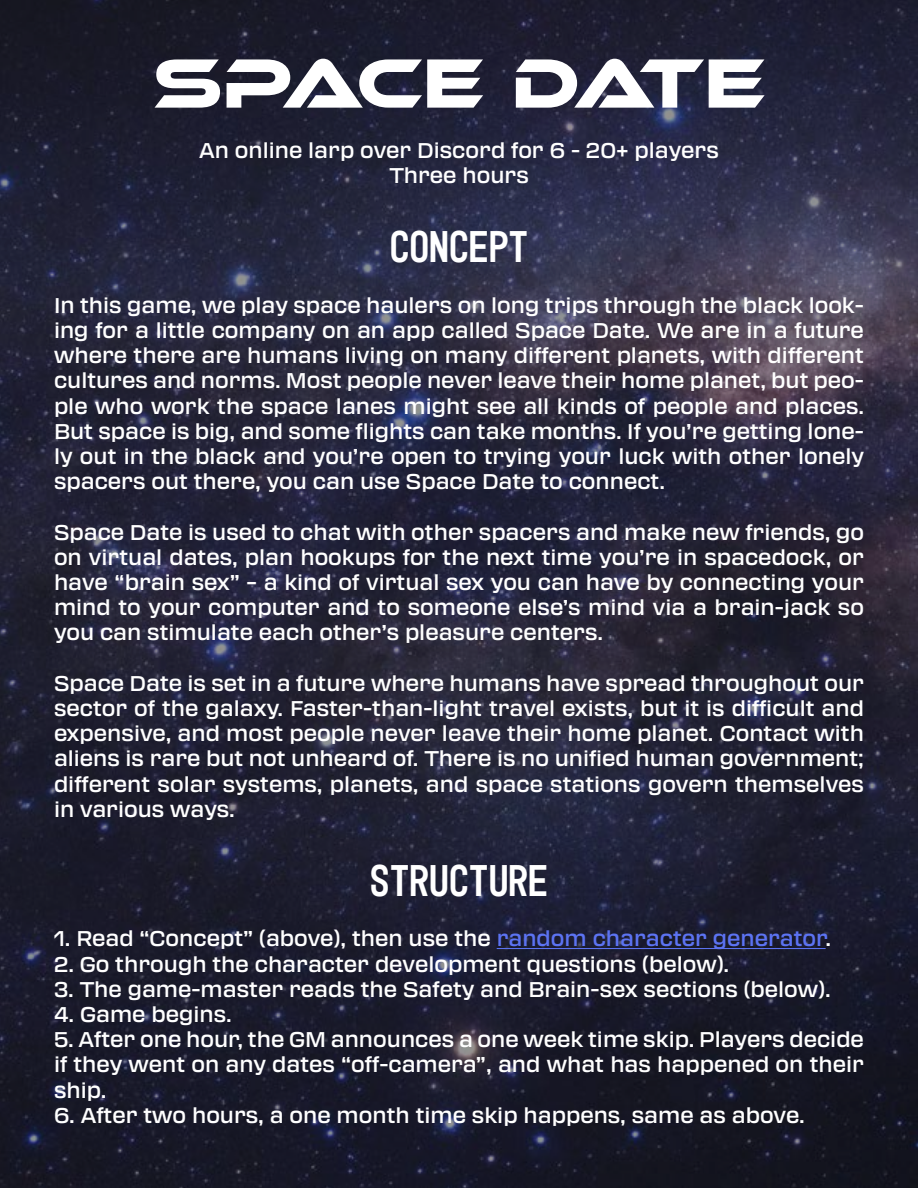
<style>
.page{position:relative;width:918px;height:1188px;background:#fff}
.page>*{position:absolute;margin:0;border:0;box-sizing:border-box;transform-origin:0 0}
.t1{font:72px "Ethnocentric Rg";letter-spacing:-.095em;color:#fff}
.t2{font:45px "Mono 45 Headline";color:#fff}
.t3{font:500 21px/25.2px "Transducer";color:#fff;text-align:justify}
.s1{color:#5c73f2}
</style>
<div class="page">
<img style="left:0;top:0;width:918px;height:1188px">
<hr style="left:497px;top:948px;width:329px;height:1px;background:#5c73f2">
<h1 class="t1" style="left:153px;top:40px;width:614px">SPACE DATE</h1>
<p class="t3" style="left:199px;top:137px;width:521px;text-align:center">An online larp over Discord for 6 - 20+ players<br>Three hours</p>
<h2 class="t2" style="left:390px;top:221px;width:140px">CONCEPT</h2>
<p class="t3" style="left:54px;top:292px;width:812px">In this game, we play space haulers on long trips through the black look&shy;ing for a little company on an app called Space Date. We are in a future where there are humans living on many different planets, with different cultures and norms. Most people never leave their home planet, but peo&shy;ple who work the space lanes might see all kinds of people and places.<br>But space is big, and some flights can take months. If you’re getting lone&shy;ly out in the black and you’re open to trying your luck with other lonely spacers out there, you can use Space Date to connect.</p>
<p class="t3" style="left:54px;top:519px;width:812px">Space Date is used to chat with other spacers and make new friends, go on virtual dates, plan hookups for the next time you’re in spacedock, or have “brain sex” – a kind of virtual sex you can have by connecting your mind to your computer and to someone else’s mind via a brain-jack so you can stimulate each other’s pleasure centers.</p>
<p class="t3" style="left:54px;top:670px;width:812px">Space Date is set in a future where humans have spread throughout our sector of the galaxy. Faster-than-light travel exists, but it is difficult and expensive, and most people never leave their home planet. Contact with aliens is rare but not unheard of. There is no unified human government; different solar systems, planets, and space stations govern themselves in various ways.</p>
<h2 class="t2" style="left:370px;top:854px;width:180px">STRUCTURE</h2>
<p class="t3" style="left:54px;top:925px;width:779px">1. Read “Concept” (above), then use the <span class="s1">random character generator</span>.</p>
<p class="t3" style="left:54px;top:951px;width:677px">2. Go through the character development questions (below).</p>
<p class="t3" style="left:54px;top:976px;width:778px">3. The game-master reads the Safety and Brain-sex sections (below).</p>
<p class="t3" style="left:54px;top:1001px;width:179px">4. Game begins.</p>
<p class="t3" style="left:54px;top:1026px;width:812px">5. After one hour, the GM announces a one week time skip. Players decide if they went on any dates “off-camera”, and what has happened on their ship.</p>
<p class="t3" style="left:54px;top:1102px;width:752px">6. After two hours, a one month time skip happens, same as above.</p>
</div>
